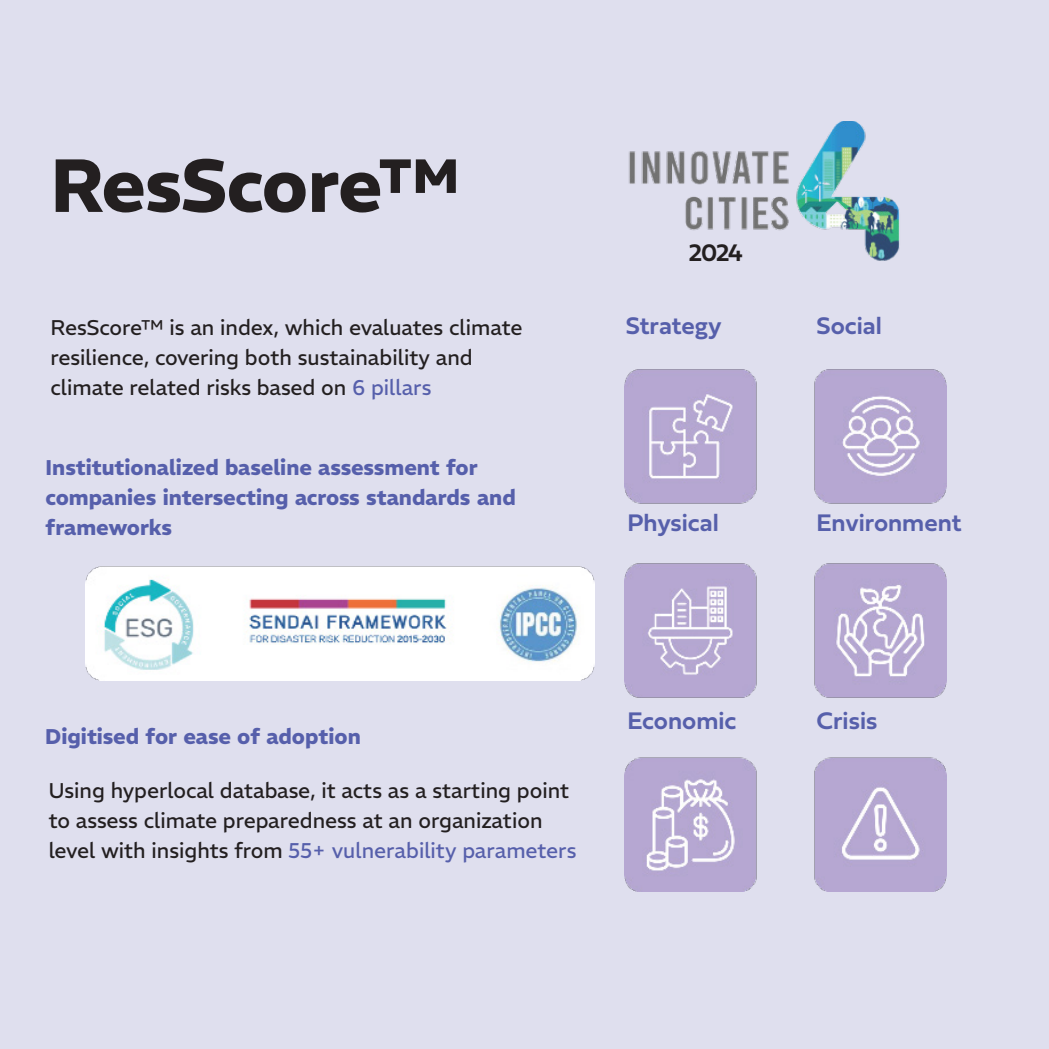
<style>
.page{position:relative;width:1049px;height:1049px;background:#fff}
.page>*{position:absolute;margin:0;border:0;box-sizing:border-box;transform-origin:0 0}
.t1{font:700 75px "REM";letter-spacing:-.025em;color:#231f20}
.t2{font:700 25px "Fieldwork Hum Demi";color:#565fab}
.t3{font:700 25px "Fieldwork Hum Demi";color:#231f20}
.t4{font:21.25px/30px "REM";color:#231f20}
.t5{font:700 21.25px/30px "REM";color:#565fab}
.s1{color:#565fab}
</style>
<div class="page">
<div style="left:3px;top:0;width:1043px;height:1049px;background:#dfdfee"></div>
<img style="left:86px;top:566px;width:508px;height:115px">
<img style="left:628px;top:121px;width:272px;height:140px">
<img style="left:624px;top:369px;width:322px;height:522px">
<h1 class="t1" style="left:51px;top:127px;width:411px">ResScore™</h1>
<p class="t3" style="left:689px;top:233px;width:55px">2024</p>
<p class="t4" style="left:51px;top:311px;width:473px">ResScore™ is an index, which evaluates climate resilience, covering both sustainability and climate related risks based on <span class="s1">6 pillars</span></p>
<p class="t2" style="left:626px;top:306px;width:97px">Strategy</p>
<p class="t2" style="left:816px;top:306px;width:67px">Social</p>
<p class="t5" style="left:46px;top:450px;width:472px">Institutionalized baseline assessment for companies intersecting across standards and frameworks</p>
<p class="t2" style="left:627px;top:503px;width:93px">Physical</p>
<p class="t2" style="left:816px;top:503px;width:146px">Environment</p>
<p class="t5" style="left:45px;top:719px;width:317px">Digitised for ease of adoption</p>
<p class="t4" style="left:49px;top:773px;width:529px">Using hyperlocal database, it acts as a starting point to assess climate preparedness at an organization level with insights from <span class="s1">55+ vulnerability parameters</span></p>
<p class="t2" style="left:627px;top:701px;width:110px">Economic</p>
<p class="t2" style="left:816px;top:701px;width:62px">Crisis</p>
</div>
